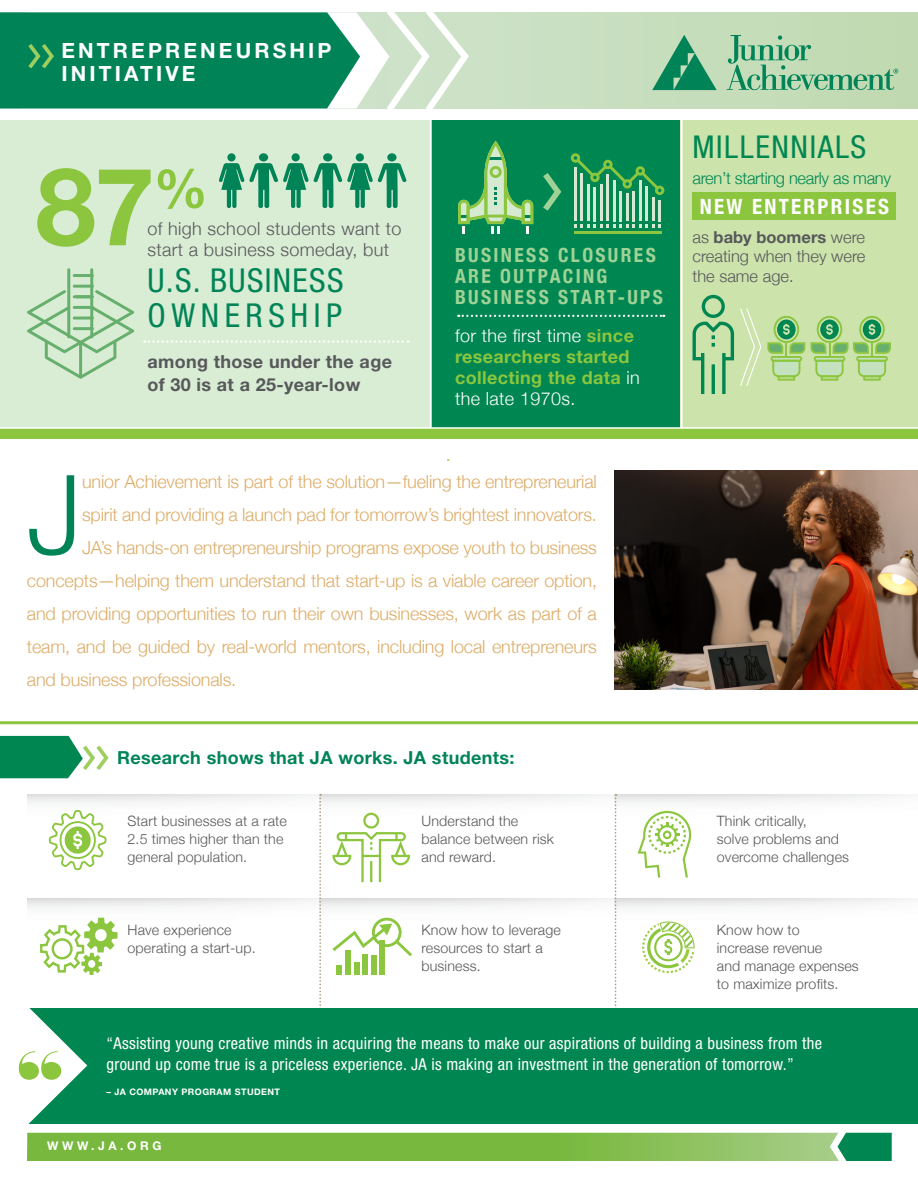
<style>
.page{position:relative;width:918px;height:1188px;background:#fff}
.page>*{position:absolute;margin:0;border:0;box-sizing:border-box;transform-origin:0 0}
.t1{font:300 110.4px "Helvetica Neue";color:#008457}
.t2{font:700 108px "Helvetica Neue";color:#8bc63e}
.t3{font:condensed 33px/34.5px "Helvetica Neue";letter-spacing:.17em;color:#008457}
.t4{font:condensed 31.5px "Helvetica Neue";letter-spacing:.05em;color:#008751}
.t5{font:700 21px/22.5px "Helvetica Neue";letter-spacing:.15em;color:#fff}
.t6{font:700 condensed 21px "Helvetica Neue";letter-spacing:.11em;color:#fff}
.t7{font:700 condensed 19.5px/21px "Helvetica Neue";letter-spacing:.12em;color:#a0d296}
.t8{font:300 18px "Helvetica Neue";letter-spacing:-.01em;color:#ddad69}
.t9{font:700 18px/21px "Helvetica Neue";letter-spacing:.02em;color:#8bc63e}
.t10{font:300 18px/21px "Helvetica Neue";letter-spacing:.02em;color:#57585a}
.t11{font:700 18px/22.5px "Helvetica Neue";letter-spacing:.02em;color:#57585a}
.t12{font:700 18px "Helvetica Neue";letter-spacing:.02em;color:#008457}
.t13{font:condensed 16.5px/21px "Helvetica Neue";letter-spacing:.02em;color:#fff}
.t14{font:300 16.5px/19.5px "Helvetica Neue";color:#57585a;text-align:justify}
.t15{font:300 16.5px "Helvetica Neue";letter-spacing:-.02em;color:#008751}
.t16{font:300 14.25px/18px "Helvetica Neue";letter-spacing:.01em;color:#57585a}
.t17{font:700 12px "Helvetica Neue";letter-spacing:.3em;color:#fff}
.t18{font:700 9px "Helvetica Neue";letter-spacing:.05em;color:#fff}
.s1{font-weight:300;color:#fff}
.s2{font-weight:700}
</style>
<div class="page">
<div style="left:0;top:148px;width:918px;height:291px;background:#8bc63e"></div>
<div style="left:430px;top:120px;width:253px;height:308px;background:#008751"></div>
<div style="left:681px;top:120px;width:237px;height:308px;background:#cce3ac"></div>
<div style="left:0;top:120px;width:430px;height:308px;background:#d9ecd4"></div>
<hr style="left:0;top:427px;width:918px;height:2px;background:#fff">
<img style="left:615px;top:471px;width:303px;height:218px">
<div style="left:0;top:12px;width:918px;height:96px;background:linear-gradient(to bottom,#c7debe,#c8debe)"></div>
<svg style="left:0;top:12px;width:473px;height:97px;background:#3da07a"></svg>
<hr style="left:0;top:721px;width:918px;height:3px;background:#8bc63e">
<div style="left:13px;top:1008px;width:905px;height:115px;background:#008751"></div>
<svg style="left:144px;top:340px;width:265px;height:3px"></svg>
<hr style="left:67px;top:268px;width:3px;height:70px;background:#66af6d">
<hr style="left:90px;top:268px;width:3px;height:70px;background:#66af6d">
<hr style="left:73px;top:274px;width:21px;height:3px;background:#66af6d">
<hr style="left:73px;top:285px;width:21px;height:3px;background:#66af6d">
<svg style="left:27px;top:290px;width:107px;height:89px"></svg>
<div style="left:227px;top:153px;width:9px;height:8px;background:#008457;border-radius:50%"></div>
<div style="left:259px;top:153px;width:9px;height:8px;background:#008457;border-radius:50%"></div>
<div style="left:292px;top:153px;width:8px;height:8px;background:#008457;border-radius:50%"></div>
<div style="left:323px;top:153px;width:9px;height:8px;background:#008457;border-radius:50%"></div>
<div style="left:356px;top:153px;width:8px;height:8px;background:#008457;border-radius:50%"></div>
<div style="left:387px;top:153px;width:10px;height:8px;background:#008457;border-radius:50%"></div>
<svg style="left:219px;top:163px;width:188px;height:45px"></svg>
<hr style="left:430px;top:115px;width:2px;height:313px;background:#fff">
<hr style="left:574px;top:231px;width:87px;height:3px;background:#8bc63e">
<svg style="left:574px;top:224px;width:87px;height:4px"></svg>
<hr style="left:658px;top:200px;width:3px;height:21px;background:#d6ead1">
<hr style="left:652px;top:198px;width:3px;height:23px;background:#d6ead1">
<hr style="left:645px;top:187px;width:3px;height:34px;background:#d6ead1">
<hr style="left:639px;top:181px;width:3px;height:40px;background:#d6ead1">
<hr style="left:632px;top:191px;width:3px;height:30px;background:#d6ead1">
<hr style="left:626px;top:194px;width:3px;height:27px;background:#d6ead1">
<hr style="left:619px;top:191px;width:3px;height:30px;background:#d6ead1">
<hr style="left:613px;top:180px;width:3px;height:41px;background:#d6ead1">
<hr style="left:606px;top:174px;width:3px;height:47px;background:#d6ead1">
<hr style="left:600px;top:185px;width:3px;height:36px;background:#d6ead1">
<hr style="left:593px;top:187px;width:3px;height:34px;background:#d6ead1">
<hr style="left:587px;top:185px;width:3px;height:36px;background:#d6ead1">
<hr style="left:581px;top:174px;width:2px;height:47px;background:#d6ead1">
<hr style="left:574px;top:168px;width:3px;height:53px;background:#d6ead1">
<svg style="left:571px;top:153px;width:93px;height:42px"></svg>
<svg style="left:458px;top:315px;width:206px;height:2px"></svg>
<hr style="left:681px;top:115px;width:2px;height:313px;background:#fff">
<svg style="left:458px;top:141px;width:75px;height:93px"></svg>
<svg style="left:543px;top:173px;width:18px;height:38px"></svg>
<div style="left:693px;top:192px;width:203px;height:28px;background:#8bc63e"></div>
<div style="left:702px;top:295px;width:23px;height:23px;border:3px solid #008751;border-radius:50%"></div>
<hr style="left:712px;top:364px;width:3px;height:30px;background:#008751">
<hr style="left:701px;top:353px;width:3px;height:41px;background:#008751">
<svg style="left:722px;top:387px;width:4px;height:7px"></svg>
<svg style="left:811px;top:316px;width:80px;height:65px"></svg>
<svg style="left:692px;top:307px;width:113px;height:80px"></svg>
<svg style="left:13px;top:794px;width:879px;height:367px"></svg>
<svg style="left:652px;top:35px;width:65px;height:55px;background:#6bb48d"></svg>
<svg style="left:726px;top:35px;width:172px;height:55px;background:#9ecba3"></svg>
<svg style="left:0;top:736px;width:109px;height:42px"></svg>
<p class="t5" style="left:62px;top:39px;width:272px">ENTREPRENEURSHIP<br>INITIATIVE</p>
<p class="t2" style="left:36px;top:140px;width:173px">87<sup>%</sup></p>
<p class="t10" style="left:147px;top:218px;width:256px">of high school students want to start a business someday, but</p>
<p class="t3" style="left:147px;top:263px;width:198px">U.S. BUSINESS<br>OWNERSHIP</p>
<p class="t11" style="left:147px;top:350px;width:246px">among those under the age of 30 is at a 25-year-low</p>
<p class="t7" style="left:455px;top:245px;width:209px">BUSINESS CLOSURES<br>ARE OUTPACING<br>BUSINESS START-UPS</p>
<p class="t9" style="left:455px;top:325px;width:186px"><span class="s1">for the first time</span> since researchers started collecting the data <span class="s1">in the late 1970s.</span></p>
<p class="t1" style="left:27px;top:447px;width:57px">J</p>
<p class="t8" style="left:82px;top:471px;width:516px">unior Achievement is part of the solution—fueling the entrepreneurial</p>
<p class="t8" style="left:82px;top:504px;width:516px">spirit and providing a launch pad for tomorrow’s brightest innovators.</p>
<p class="t8" style="left:82px;top:537px;width:516px">JA’s hands-on entrepreneurship programs expose youth to business</p>
<p class="t8" style="left:27px;top:570px;width:572px">concepts—helping them understand that start-up is a viable career option,</p>
<p class="t8" style="left:27px;top:603px;width:572px">and providing opportunities to run their own businesses, work as part of a</p>
<p class="t8" style="left:27px;top:636px;width:572px">team, and be guided by real-world mentors, including local entrepreneurs</p>
<p class="t8" style="left:27px;top:669px;width:211px">and business professionals.</p>
<p class="t12" style="left:117px;top:747px;width:399px">Research shows that JA works. JA students:</p>
<p class="t16" style="left:128px;top:812px;width:161px">Start businesses at a rate<br>2.5 times higher than the general population.</p>
<p class="t16" style="left:422px;top:812px;width:134px">Understand the balance between risk and reward.</p>
<p class="t4" style="left:693px;top:129px;width:175px">MILLENNIALS</p>
<p class="t15" style="left:693px;top:168px;width:200px">aren’t starting nearly as many</p>
<p class="t6" style="left:700px;top:194px;width:191px">NEW ENTERPRISES</p>
<p class="t14" style="left:693px;top:227px;width:175px">as <span class="s2">baby boomers</span> were creating when they were the same age.</p>
<p class="t16" style="left:717px;top:812px;width:134px">Think critically,<br>solve problems and overcome challenges</p>
<p class="t16" style="left:128px;top:921px;width:130px">Have experience operating a start-up.</p>
<p class="t16" style="left:422px;top:921px;width:141px">Know how to leverage resources to start a business.</p>
<p class="t16" style="left:717px;top:921px;width:143px">Know how to<br>increase revenue<br>and manage expenses to maximize profits.</p>
<p class="t13" style="left:106px;top:1032px;width:717px">“Assisting young creative minds in acquiring the means to make our aspirations of building a business from the ground up come true is a priceless experience. JA is making an investment in the generation of tomorrow.”</p>
<p class="t18" style="left:106px;top:1087px;width:175px">– JA COMPANY PROGRAM STUDENT</p>
<p class="t17" style="left:47px;top:1139px;width:116px">WWW.JA.ORG</p>
</div>
